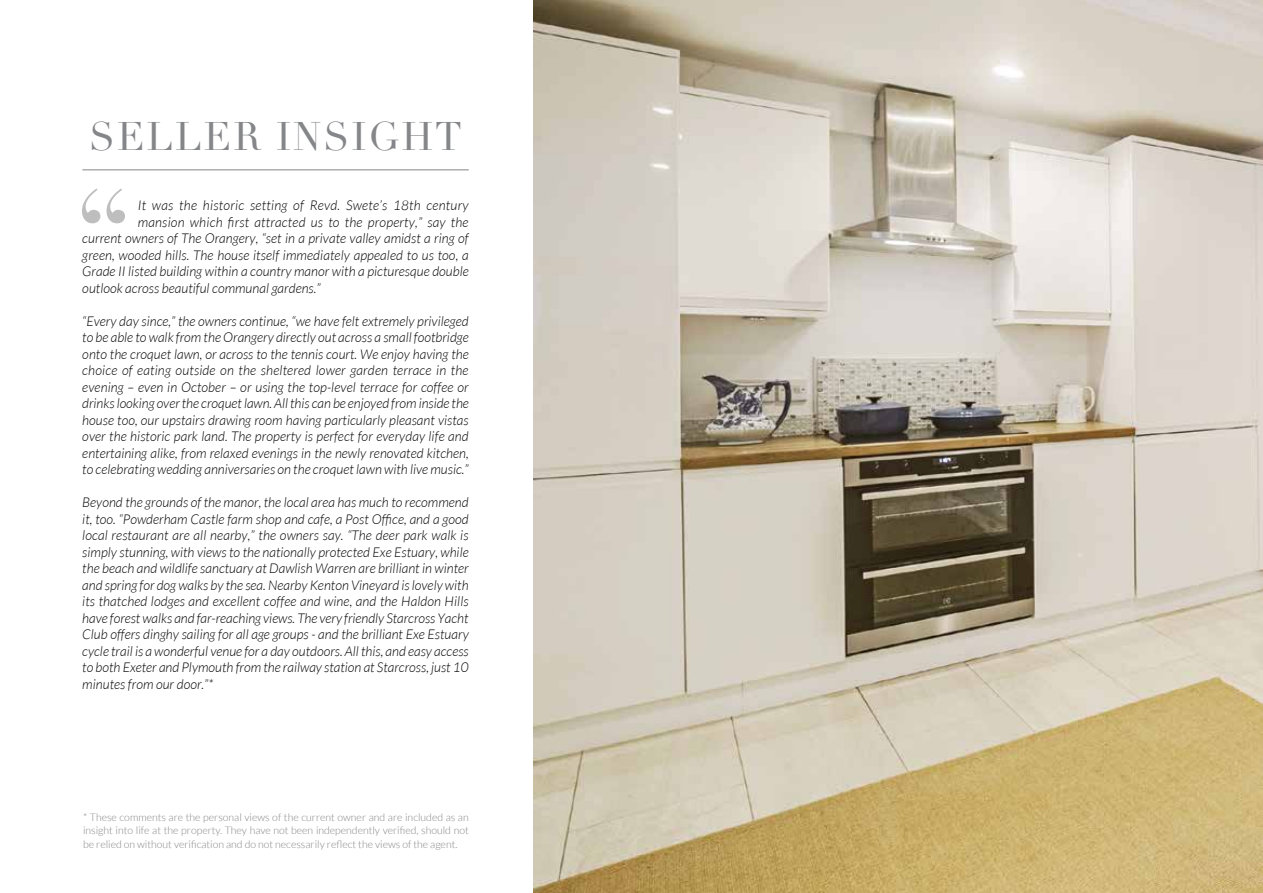
<style>
.page{position:relative;width:1263px;height:893px;background:#fff}
.page>*{position:absolute;margin:0;border:0;box-sizing:border-box;transform-origin:0 0}
.t1{font:39px "Didot";letter-spacing:.05em;color:#858689}
.t2{font:italic 300 13.5px/16.5px "Lato";color:#000;text-align:justify}
.t3{font:300 10.5px/13.5px "Lato";color:#858689;text-align:justify}
</style>
<div class="page">
<hr style="left:82px;top:169px;width:387px;height:1px;background:#858689">
<svg style="left:82px;top:189px;width:43px;height:34px"></svg>
<img style="left:534px;top:0;width:729px;height:893px">
<h1 class="t1" style="left:89px;top:113px;width:374px">SELLER INSIGHT</h1>
<p class="t2" style="left:138px;top:198px;width:332px">It was the historic setting of Revd. Swete’s 18th century</p>
<p class="t2" style="left:138px;top:214px;width:332px">mansion which first attracted us to the property,” say the</p>
<p class="t2" style="left:82px;top:231px;width:388px">current owners of The Orangery, “set in a private valley amidst a ring of</p>
<p class="t2" style="left:82px;top:247px;width:388px">green, wooded hills. The house itself immediately appealed to us too, a</p>
<p class="t2" style="left:82px;top:264px;width:388px">Grade II listed building within a country manor with a picturesque double</p>
<p class="t2" style="left:82px;top:280px;width:240px">outlook across beautiful communal gardens.”</p>
<p class="t2" style="left:82px;top:313px;width:388px">“Every day since,” the owners continue, “we have felt extremely privileged to be able to walk from the Orangery directly out across a small footbridge onto the croquet lawn, or across to the tennis court. We enjoy having the choice of eating outside on the sheltered lower garden terrace in the evening – even in October – or using the top-level terrace for coffee or drinks looking over the croquet lawn. All this can be enjoyed from inside the house too, our upstairs drawing room having particularly pleasant vistas over the historic park land. The property is perfect for everyday life and entertaining alike, from relaxed evenings in the newly renovated kitchen, to celebrating wedding anniversaries on the croquet lawn with live music.”</p>
<p class="t2" style="left:82px;top:495px;width:388px">Beyond the grounds of the manor, the local area has much to recommend it, too. “Powderham Castle farm shop and cafe, a Post Office, and a good local restaurant are all nearby,” the owners say. “The deer park walk is simply stunning, with views to the nationally protected Exe Estuary, while the beach and wildlife sanctuary at Dawlish Warren are brilliant in winter and spring for dog walks by the sea. Nearby Kenton Vineyard is lovely with its thatched lodges and excellent coffee and wine, and the Haldon Hills have forest walks and far-reaching views. The very friendly Starcross Yacht Club offers dinghy sailing for all age groups - and the brilliant Exe Estuary cycle trail is a wonderful venue for a day outdoors. All this, and easy access to both Exeter and Plymouth from the railway station at Starcross, just 10 minutes from our door.”*</p>
<p class="t3" style="left:83px;top:810px;width:387px">* These comments are the personal views of the current owner and are included as an insight into life at the property. They have not been independently verified, should not be relied on without verification and do not necessarily reflect the views of the agent.</p>
</div>
